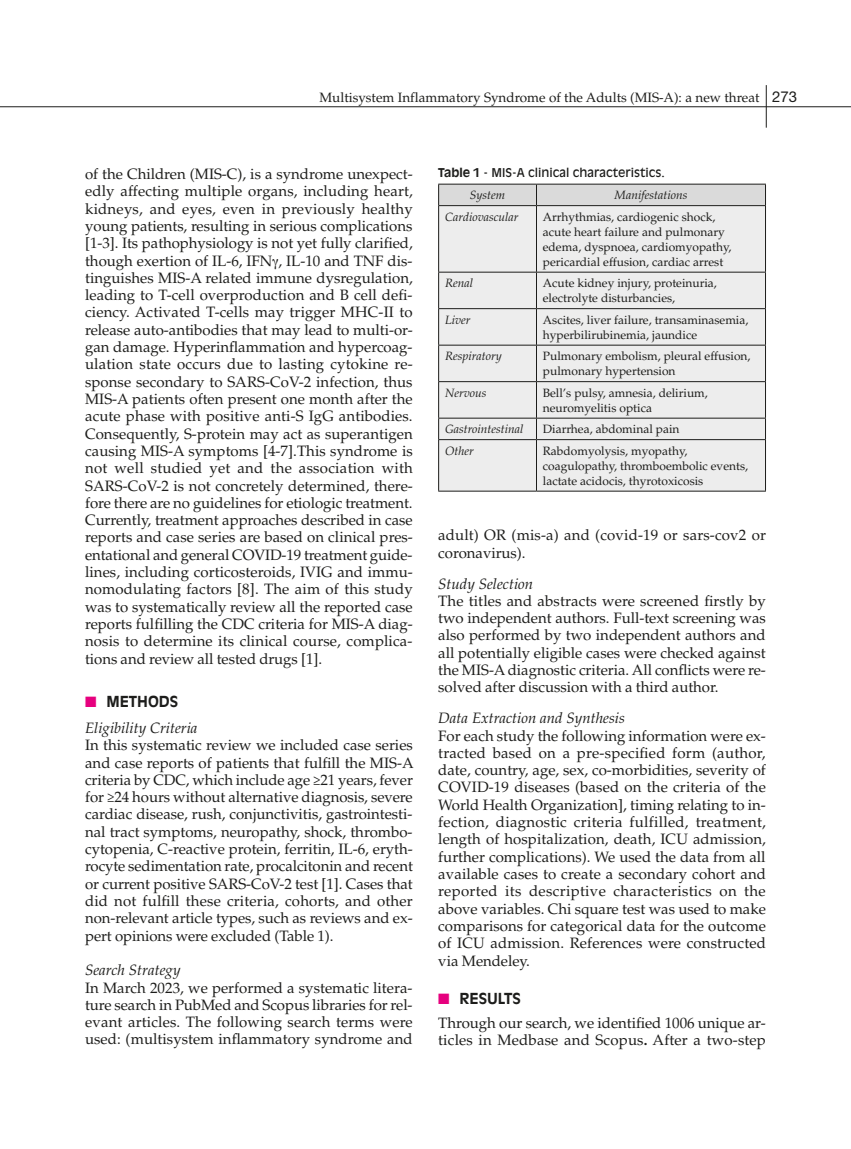
<style>
.page{position:relative;width:851px;height:1149px;background:#fff}
.page>*{position:absolute;margin:0;border:0;box-sizing:border-box;transform-origin:0 0}
.t1{font:15px/17.2px "Palatino LT Std";color:#1d1d1b;text-align:justify}
.t2{font:italic 15px "Palatino LT Std";color:#1d1d1b}
.t3{font:700 15px "Antique Olive Std";color:#1d1d1b}
.t4{font:13.5px "Palatino LT Std";color:#1d1d1b}
.t5{font:12px/15px "Palatino LT Std";color:#1d1d1b}
.t6{font:italic 12px "Palatino LT Std";color:#1d1d1b}
.t7{font:12px "Antique Olive Std";color:#1d1d1b}
.s1{font-family:"Helvetica Neue LT Std";font-size:15px}
.s2{color:#e6007e}
.s3{font-weight:700}
</style>
<div class="page">
<hr style="left:765px;top:85px;width:1px;height:43px;background:#1d1d1b">
<hr style="left:0;top:106px;width:850px;height:1px;background:#1d1d1b">
<div style="left:439px;top:206px;width:326px;height:284px;background:#ededed"></div>
<hr style="left:536px;top:206px;width:1px;height:66px;background:#1d1d1b">
<hr style="left:438px;top:272px;width:98px;height:1px;background:#1d1d1b">
<hr style="left:536px;top:272px;width:229px;height:1px;background:#1d1d1b">
<hr style="left:536px;top:272px;width:1px;height:36px;background:#1d1d1b">
<hr style="left:438px;top:308px;width:98px;height:1px;background:#1d1d1b">
<hr style="left:536px;top:308px;width:229px;height:1px;background:#1d1d1b">
<hr style="left:536px;top:309px;width:1px;height:35px;background:#1d1d1b">
<hr style="left:438px;top:344px;width:98px;height:1px;background:#1d1d1b">
<hr style="left:536px;top:344px;width:229px;height:1px;background:#1d1d1b">
<hr style="left:536px;top:345px;width:1px;height:36px;background:#1d1d1b">
<hr style="left:438px;top:381px;width:98px;height:1px;background:#1d1d1b">
<hr style="left:536px;top:381px;width:229px;height:1px;background:#1d1d1b">
<hr style="left:536px;top:382px;width:1px;height:35px;background:#1d1d1b">
<hr style="left:438px;top:417px;width:98px;height:1px;background:#1d1d1b">
<hr style="left:536px;top:417px;width:229px;height:1px;background:#1d1d1b">
<svg style="left:536px;top:418px;width:1px;height:21px"></svg>
<hr style="left:438px;top:439px;width:98px;height:1px;background:#1d1d1b">
<hr style="left:536px;top:439px;width:229px;height:1px;background:#1d1d1b">
<hr style="left:536px;top:440px;width:1px;height:50px;background:#1d1d1b">
<hr style="left:438px;top:206px;width:1px;height:66px;background:#1d1d1b">
<hr style="left:765px;top:206px;width:1px;height:66px;background:#1d1d1b">
<hr style="left:438px;top:272px;width:1px;height:36px;background:#1d1d1b">
<hr style="left:765px;top:272px;width:1px;height:36px;background:#1d1d1b">
<hr style="left:438px;top:309px;width:1px;height:35px;background:#1d1d1b">
<hr style="left:765px;top:309px;width:1px;height:35px;background:#1d1d1b">
<hr style="left:438px;top:345px;width:1px;height:36px;background:#1d1d1b">
<hr style="left:765px;top:345px;width:1px;height:36px;background:#1d1d1b">
<hr style="left:438px;top:382px;width:1px;height:35px;background:#1d1d1b">
<hr style="left:765px;top:382px;width:1px;height:35px;background:#1d1d1b">
<svg style="left:438px;top:418px;width:1px;height:21px"></svg>
<svg style="left:765px;top:418px;width:1px;height:21px"></svg>
<hr style="left:438px;top:440px;width:1px;height:50px;background:#1d1d1b">
<hr style="left:765px;top:440px;width:1px;height:50px;background:#1d1d1b">
<hr style="left:438px;top:490px;width:98px;height:1px;background:#1d1d1b">
<hr style="left:536px;top:490px;width:229px;height:1px;background:#1d1d1b">
<div style="left:438px;top:184px;width:328px;height:21px;background:#dadada"></div>
<hr style="left:438px;top:205px;width:98px;height:1px;background:#1d1d1b">
<hr style="left:536px;top:205px;width:229px;height:1px;background:#1d1d1b">
<p class="t4" style="left:319px;top:89px;width:479px">Multisystem Inflammatory Syndrome of the Adults (MIS-A): a new threat <span class="s1">273</span></p>
<p class="t1" style="left:85px;top:165px;width:329px">of the Children (MIS-C), is a syndrome unexpect&shy;edly affecting multiple organs, including heart, kidneys, and eyes, even in previously healthy young patients, resulting in serious complications [1-3]. Its pathophysiology is not yet fully clarified, though exertion of IL-6, IFN , IL-10 and TNF dis&shy;tinguishes MIS-A related immune dysregulation, leading to T-cell overproduction and B cell defi&shy;ciency. Activated T-cells may trigger MHC-II to release auto-antibodies that may lead to multi-or&shy;gan damage. Hyperinflammation and hypercoag&shy;ulation state occurs due to lasting cytokine re&shy;sponse secondary to SARS-CoV-2 infection, thus MIS-A patients often present one month after the acute phase with positive anti-S IgG antibodies.<br>Consequently, S-protein may act as superantigen causing MIS-A symptoms [4-7].This syndrome is not well studied yet and the association with SARS-CoV-2 is not concretely determined, there&shy;fore there are no guidelines for etiologic treatment.<br>Currently, treatment approaches described in case reports and case series are based on clinical pres&shy;entational and general COVID-19 treatment guide&shy;lines, including corticosteroids, IVIG and immu&shy;nomodulating factors [8]. The aim of this study was to systematically review all the reported case reports fulfilling the CDC criteria for MIS-A diag&shy;nosis to determine its clinical course, complica&shy;tions and review all tested drugs [1].</p>
<p class="t3" style="left:85px;top:692px;width:94px"><span class="s2">■</span> METHODS</p>
<p class="t2" style="left:85px;top:719px;width:114px">Eligibility Criteria</p>
<p class="t1" style="left:85px;top:736px;width:330px">In this systematic review we included case series and case reports of patients that fulfill the MIS-A criteria by CDC, which include age ≥21 years, fever for ≥24 hours without alternative diagnosis, severe cardiac disease, rush, conjunctivitis, gastrointesti&shy;nal tract symptoms, neuropathy, shock, thrombo&shy;cytopenia, C-reactive protein, ferritin, IL-6, eryth&shy;rocyte sedimentation rate, procalcitonin and recent or current positive SARS-CoV-2 test [1]. Cases that did not fulfill these criteria, cohorts, and other non-relevant article types, such as reviews and ex&shy;pert opinions were excluded (Table 1).</p>
<p class="t2" style="left:85px;top:961px;width:97px">Search Strategy</p>
<p class="t1" style="left:85px;top:978px;width:329px">In March 2023, we performed a systematic litera&shy;ture search in PubMed and Scopus libraries for rel&shy;evant articles. The following search terms were used: (multisystem inflammatory syndrome and</p>
<p class="t7" style="left:438px;top:166px;width:228px"><span class="s3">Table 1</span> - MIS-A clinical characteristics.</p>
<p class="t6" style="left:470px;top:188px;width:37px">System</p>
<p class="t6" style="left:614px;top:188px;width:74px">Manifestations</p>
<p class="t6" style="left:445px;top:210px;width:75px">Cardiovascular</p>
<p class="t5" style="left:543px;top:209px;width:190px">Arrhythmias, cardiogenic shock, acute heart failure and pulmonary edema, dyspnoea, cardiomyopathy, pericardial effusion, cardiac arrest</p>
<p class="t6" style="left:445px;top:276px;width:30px">Renal</p>
<p class="t5" style="left:543px;top:276px;width:175px">Acute kidney injury, proteinuria, electrolyte disturbancies,</p>
<p class="t6" style="left:445px;top:312px;width:27px">Liver</p>
<p class="t5" style="left:543px;top:312px;width:207px">Ascites, liver failure, transaminasemia, hyperbilirubinemia, jaundice</p>
<p class="t6" style="left:445px;top:349px;width:58px">Respiratory</p>
<p class="t5" style="left:543px;top:349px;width:209px">Pulmonary embolism, pleural effusion, pulmonary hypertension</p>
<p class="t6" style="left:445px;top:385px;width:43px">Nervous</p>
<p class="t5" style="left:543px;top:385px;width:166px">Bell’s pulsy, amnesia, delirium, neuromyelitis optica</p>
<p class="t6" style="left:445px;top:422px;width:80px">Gastrointestinal</p>
<p class="t5" style="left:543px;top:422px;width:138px">Diarrhea, abdominal pain</p>
<p class="t6" style="left:445px;top:443px;width:30px">Other</p>
<p class="t5" style="left:543px;top:443px;width:207px">Rabdomyolysis, myopathy, coagulopathy, thromboembolic events, lactate acidocis, thyrotoxicosis</p>
<p class="t1" style="left:438px;top:527px;width:329px">adult) OR (mis-a) and (covid-19 or sars-cov2 or coronavirus).</p>
<p class="t2" style="left:438px;top:574px;width:96px">Study Selection</p>
<p class="t1" style="left:438px;top:592px;width:329px">The titles and abstracts were screened firstly by two independent authors. Full-text screening was also performed by two independent authors and all potentially eligible cases were checked against the MIS-A diagnostic criteria. All conflicts were re&shy;solved after discussion with a third author.</p>
<p class="t2" style="left:438px;top:709px;width:188px">Data Extraction and Synthesis</p>
<p class="t1" style="left:438px;top:726px;width:329px">For each study the following information were ex&shy;tracted based on a pre-specified form (author, date, country, age, sex, co-morbidities, severity of COVID-19 diseases (based on the criteria of the World Health Organization], timing relating to in&shy;fection, diagnostic criteria fulfilled, treatment, length of hospitalization, death, ICU admission, further complications). We used the data from all available cases to create a secondary cohort and reported its descriptive characteristics on the above variables. Chi square test was used to make comparisons for categorical data for the outcome of ICU admission. References were constructed via Mendeley.</p>
<p class="t3" style="left:438px;top:989px;width:84px"><span class="s2">■</span> RESULTS</p>
<p class="t1" style="left:438px;top:1014px;width:329px">Through our search, we identified 1006 unique ar&shy;ticles in Medbase and Scopus<span class="s3">.</span> After a two-step</p>
</div>
